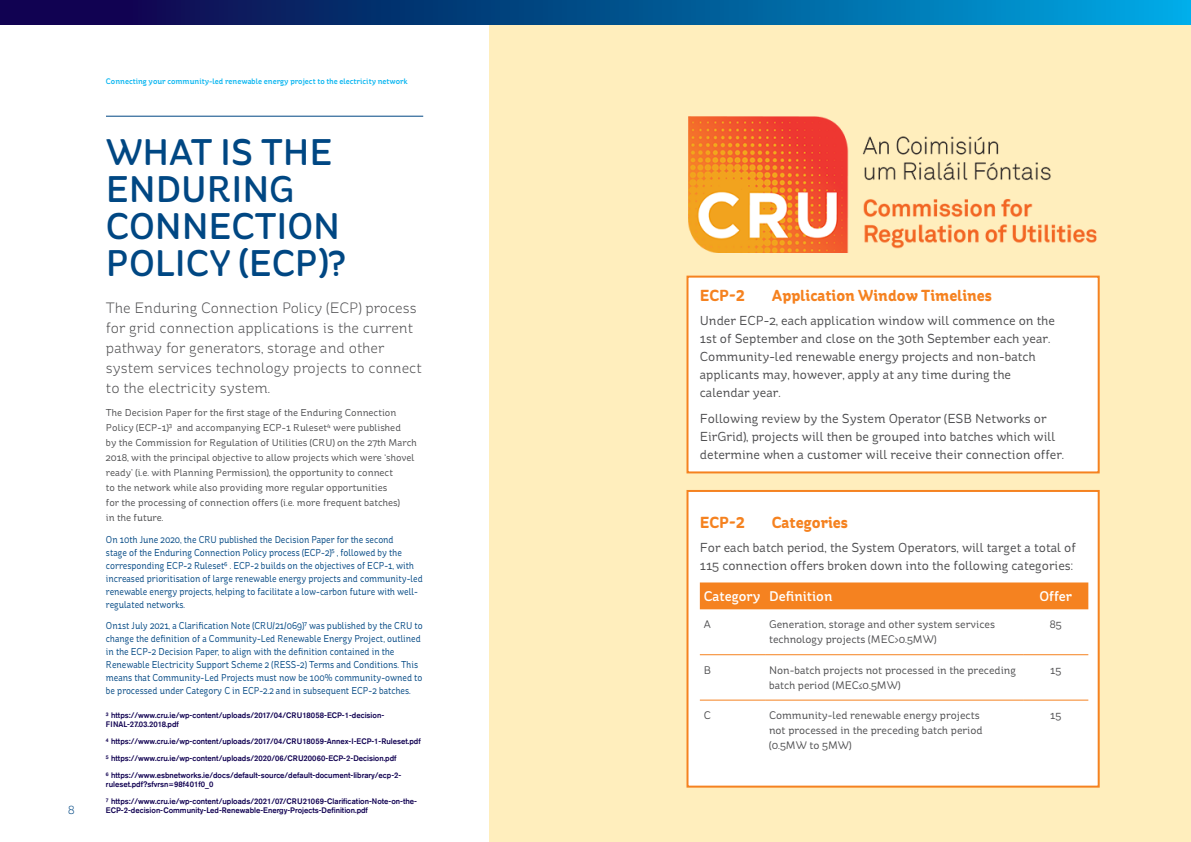
<style>
.page{position:relative;width:1191px;height:842px;background:#fff}
.page>*{position:absolute;margin:0;border:0;box-sizing:border-box;transform-origin:0 0}
.Sec_Head{font:500 37px/37px "St Ryde";color:#004783}
.t1{font:700 16px "St Ryde";color:#f58220}
.Body_Intro{font:300 15px/20px "St Ryde";color:#4d4d4f}
.Body_Intro-2{font:500 14px "St Ryde";color:#fff}
.t2{font:13px/18px "St Ryde";color:#4d4d4f}
.t3{font:300 12px "St Ryde";color:#004783}
.Body_Intro-3{font:11px/15px "St Ryde";color:#4d4d4f}
.Body_St_Ryde{font:10px/13px "St Ryde";color:#004783;scale:.9 1}
.Body_St_Ryde-2{font:10px/15px "St Ryde";color:#4d4d4f}
.t4{font:500 8px/9.6px "Akzidenz Grotesk Pro";color:#110252;scale:.96 1}
.t5{font:500 8px "St Ryde";color:#00b3f0}
</style>
<div class="page">
<div style="left:489px;top:0;width:702px;height:842px;background:#ffeebd"></div>
<img style="left:688px;top:117px;width:409px;height:136px">
<svg style="left:0;top:0;width:1191px;height:25px;background:#044f8e"></svg>
<div style="left:687px;top:277px;width:411px;height:195px;background:#fff"></div>
<div style="left:686px;top:276px;width:413px;height:197px;border:2px solid #f58220"></div>
<div style="left:687px;top:491px;width:411px;height:296px;background:#fff"></div>
<div style="left:700px;top:582px;width:388px;height:27px;background:#f58220"></div>
<hr style="left:700px;top:654px;width:65px;height:1px;background:#f58220">
<hr style="left:765px;top:654px;width:258px;height:1px;background:#f58220">
<hr style="left:1023px;top:654px;width:65px;height:1px;background:#f58220">
<hr style="left:700px;top:700px;width:65px;height:1px;background:#f58220">
<hr style="left:765px;top:700px;width:258px;height:1px;background:#f58220">
<hr style="left:1023px;top:700px;width:65px;height:1px;background:#f58220">
<div style="left:686px;top:490px;width:413px;height:298px;border:2px solid #f58220"></div>
<hr style="left:106px;top:116px;width:317px;height:1px;background:#004783">
<p class="t3" style="left:68px;top:802px;width:8px">8</p>
<p class="t5" style="left:106px;top:77px;width:303px">Connecting your community-led renewable energy project to the electricity network</p>
<p class="Sec_Head" style="left:106px;top:134px;width:242px">WHAT IS THE<br>ENDURING<br>CONNECTION<br>POLICY (ECP)?</p>
<p class="Body_Intro" style="left:106px;top:298px;width:317px">The Enduring Connection Policy (ECP) process for grid connection applications is the current pathway for generators, storage and other system services technology projects to connect to the electricity system.</p>
<p class="Body_St_Ryde-2" style="left:106px;top:406px;width:312px">The Decision Paper for the first stage of the Enduring Connection Policy (ECP-1)3 and accompanying ECP-1 Ruleset4 were published<br>by the Commission for Regulation of Utilities (CRU) on the 27th March 2018, with the principal objective to allow projects which were ‘shovel ready’ (i.e. with Planning Permission), the opportunity to connect<br>to the network while also providing more regular opportunities<br>for the processing of connection offers (i.e. more frequent batches)<br>in the future.</p>
<p class="Body_St_Ryde" style="left:106px;top:533px;width:353px">On 10th June 2020, the CRU published the Decision Paper for the second<br>stage of the Enduring Connection Policy process (ECP-2)5 , followed by the corresponding ECP-2 Ruleset6 . ECP-2 builds on the objectives of ECP-1, with increased prioritisation of large renewable energy projects and community-led renewable energy projects, helping to facilitate a low-carbon future with well&shy;regulated networks.</p>
<p class="Body_St_Ryde" style="left:106px;top:620px;width:353px">On1st July 2021, a Clarification Note (CRU/21/069)7 was published by the CRU to change the definition of a Community-Led Renewable Energy Project, outlined in the ECP-2 Decision Paper, to align with the definition contained in the Renewable Electricity Support Scheme 2 (RESS-2) Terms and Conditions. This means that Community-Led Projects must now be 100% community-owned to be processed under Category C in ECP-2.2 and in subsequent ECP-2 batches.</p>
<p class="t4" style="left:106px;top:710px;width:291px">3 https://www.cru.ie/wp-content/uploads/2017/04/CRU18058-ECP-1-decision-<br>FINAL-27.03.2018.pdf</p>
<p class="t4" style="left:106px;top:736px;width:329px">4 https://www.cru.ie/wp-content/uploads/2017/04/CRU18059-Annex-I-ECP-1-Ruleset.pdf</p>
<p class="t4" style="left:106px;top:753px;width:304px">5 https://www.cru.ie/wp-content/uploads/2020/06/CRU20060-ECP-2-Decision.pdf</p>
<p class="t4" style="left:106px;top:770px;width:309px">6 https://www.esbnetworks.ie/docs/default-source/default-document-library/ecp-2- ruleset.pdf?sfvrsn=98f401f0_0</p>
<p class="t4" style="left:106px;top:796px;width:326px">7 https://www.cru.ie/wp-content/uploads/2021/07/CRU21069-Clarification-Note-on-the-<br>ECP-2-decision-Community-Led-Renewable-Energy-Projects-Definition.pdf</p>
<p class="t1" style="left:700px;top:286px;width:46px">ECP-2</p>
<p class="t1" style="left:772px;top:286px;width:222px">Application Window Timelines</p>
<p class="t2" style="left:700px;top:311px;width:357px">Under ECP-2, each application window will commence on the 1st of September and close on the 30th September each year.<br>Community-led renewable energy projects and non-batch applicants may, however, apply at any time during the calendar year.</p>
<p class="t2" style="left:700px;top:410px;width:366px">Following review by the System Operator (ESB Networks or<br>EirGrid), projects will then be grouped into batches which will determine when a customer will receive their connection offer.</p>
<p class="t1" style="left:700px;top:513px;width:46px">ECP-2</p>
<p class="t1" style="left:772px;top:513px;width:78px">Categories</p>
<p class="t2" style="left:700px;top:539px;width:377px">For each batch period, the System Operators, will target a total of<br>115 connection offers broken down into the following categories:</p>
<p class="Body_Intro-2" style="left:704px;top:588px;width:58px">Category</p>
<p class="Body_Intro-2" style="left:769px;top:588px;width:65px">Definition</p>
<p class="Body_Intro-2" style="left:1039px;top:588px;width:34px">Offer</p>
<p class="Body_Intro-3" style="left:704px;top:617px;width:9px">A</p>
<p class="Body_Intro-3" style="left:769px;top:617px;width:227px">Generation, storage and other system services technology projects (MEC&gt;0.5MW)</p>
<p class="Body_Intro-3" style="left:1049px;top:617px;width:13px">85</p>
<p class="Body_Intro-3" style="left:704px;top:663px;width:9px">B</p>
<p class="Body_Intro-3" style="left:769px;top:663px;width:248px">Non-batch projects not processed in the preceding batch period (MEC≤0.5MW)</p>
<p class="Body_Intro-3" style="left:1050px;top:663px;width:13px">15</p>
<p class="Body_Intro-3" style="left:704px;top:708px;width:9px">C</p>
<p class="Body_Intro-3" style="left:769px;top:708px;width:215px">Community-led renewable energy projects not processed in the preceding batch period (0.5MW to 5MW)</p>
<p class="Body_Intro-3" style="left:1050px;top:708px;width:13px">15</p>
</div>
